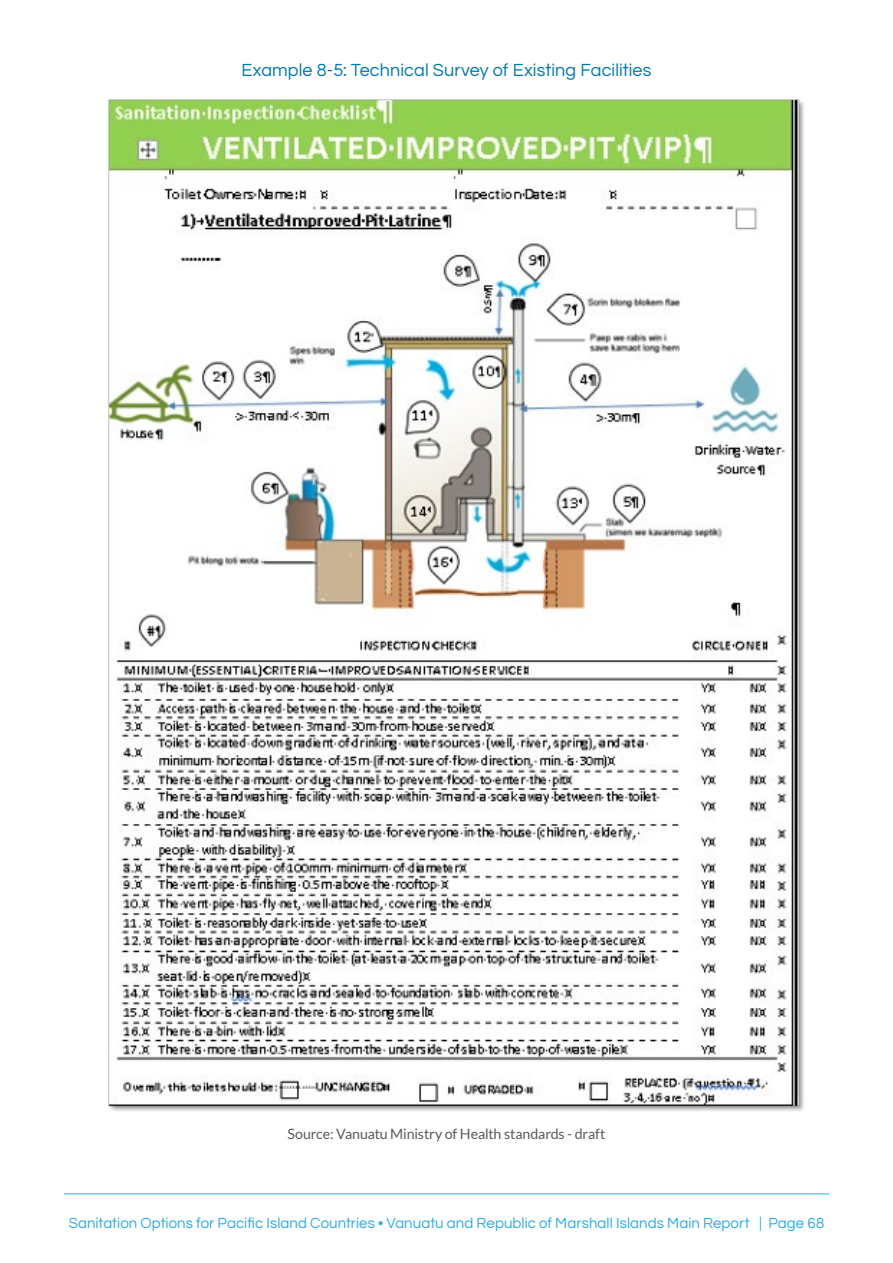
<style>
.page{position:relative;width:893px;height:1263px;background:#fff}
.page>*{position:absolute;margin:0;border:0;box-sizing:border-box;transform-origin:0 0}
.Figure_Centre{font:18px "Questrial";letter-spacing:.005em;color:#0079ab}
.t1{font:15px "Questrial";letter-spacing:.005em;color:#2cabe2}
.Body{font:14.25px "Lato";letter-spacing:-.01em;color:#58595b}
</style>
<div class="page">
<img style="left:108px;top:99px;width:697px;height:1012px">
<hr style="left:64px;top:1193px;width:765px;height:1px;background:#2cabe2">
<p class="Figure_Centre" style="left:242px;top:57px;width:411px">Example 8-5: Technical Survey of Existing Facilities</p>
<p class="Body" style="left:288px;top:1125px;width:319px">Source: Vanuatu Ministry of Health standards - draft</p>
<p class="t1" style="left:69px;top:1213px;width:757px">Sanitation Options for Pacific Island Countries • Vanuatu and Republic of Marshall Islands Main Report | Page 68</p>
</div>
